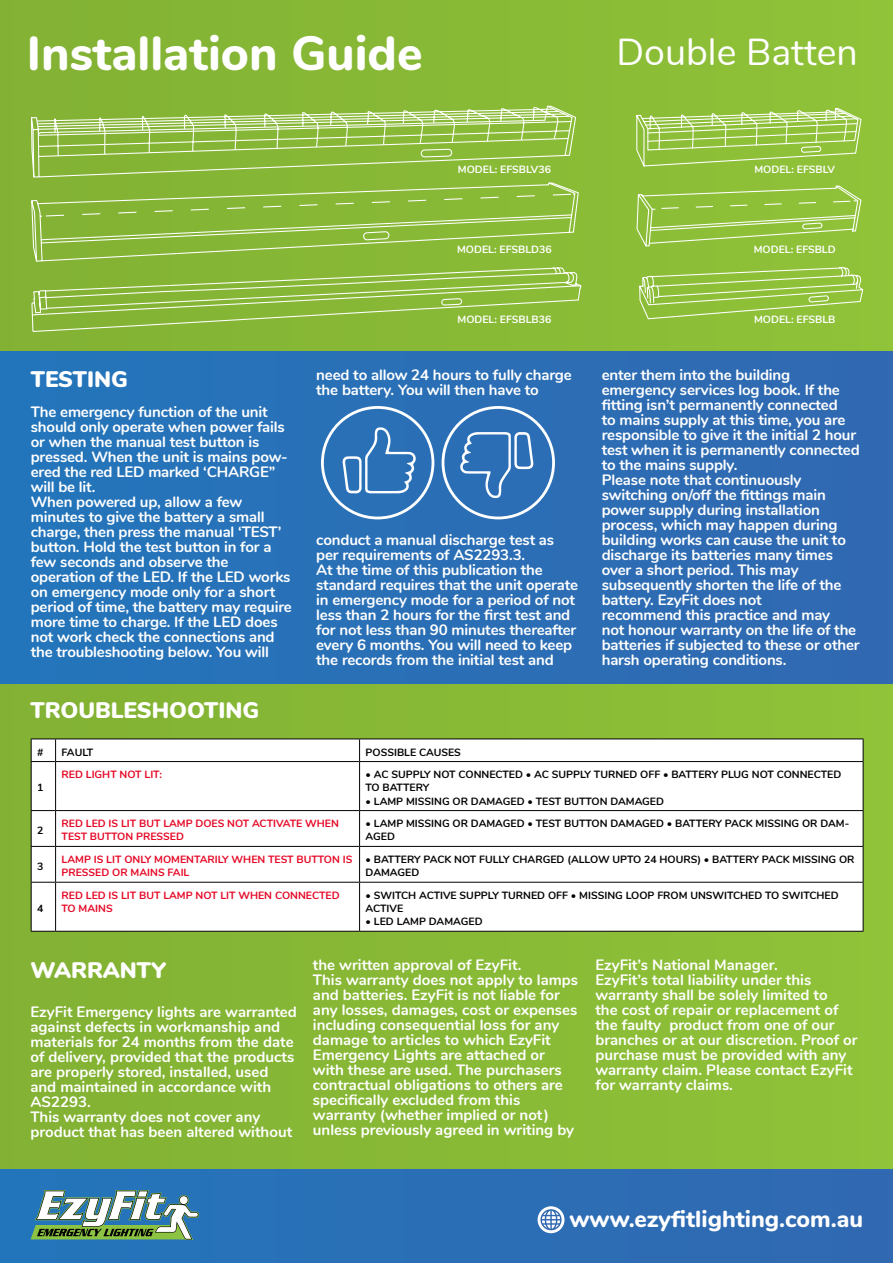
<style>
.page{position:relative;width:893px;height:1263px;background:#fff}
.page>*{position:absolute;margin:0;border:0;box-sizing:border-box;transform-origin:0 0}
.t1{font:800 48px "Nunito";color:#fff}
.t2{font:37.5px "Nunito";color:#fff}
.t3{font:800 23.25px "Nunito";color:#fff}
.t4{font:900 22.5px "Nunito";color:#fff}
.t5{font:700 15px/15px "Nunito";letter-spacing:-.01em;color:#fff}
.t6{font:700 10.5px/13.2px "Nunito";color:#020202}
.t7{font:700 10.5px/13.2px "Nunito";color:#e50624}
.t8{font:700 10.5px "Nunito";color:#fff}
</style>
<div class="page">
<div style="left:0;top:1164px;width:893px;height:99px;background:#2b6fb5"></div>
<svg style="left:31px;top:1190px;width:168px;height:50px"></svg>
<div style="left:0;top:0;width:893px;height:1168px;background:#89ba36"></div>
<div style="left:0;top:351px;width:893px;height:333px;background:#2a6fb6"></div>
<div style="left:32px;top:739px;width:831px;height:192px;background:#fff"></div>
<hr style="left:56px;top:738px;width:304px;height:1px;background:#020202">
<hr style="left:360px;top:738px;width:503px;height:1px;background:#020202">
<svg style="left:359px;top:739px;width:1px;height:22px"></svg>
<svg style="left:863px;top:739px;width:1px;height:22px"></svg>
<svg style="left:31px;top:738px;width:25px;height:24px"></svg>
<hr style="left:31px;top:762px;width:1px;height:48px;background:#020202">
<hr style="left:56px;top:761px;width:304px;height:1px;background:#020202">
<hr style="left:55px;top:762px;width:1px;height:48px;background:#020202">
<hr style="left:360px;top:761px;width:503px;height:1px;background:#020202">
<hr style="left:359px;top:762px;width:1px;height:48px;background:#020202">
<hr style="left:863px;top:762px;width:1px;height:48px;background:#020202">
<svg style="left:31px;top:810px;width:25px;height:1px"></svg>
<hr style="left:31px;top:811px;width:1px;height:35px;background:#020202">
<hr style="left:56px;top:810px;width:304px;height:1px;background:#020202">
<hr style="left:55px;top:811px;width:1px;height:35px;background:#020202">
<hr style="left:360px;top:810px;width:503px;height:1px;background:#020202">
<hr style="left:359px;top:811px;width:1px;height:35px;background:#020202">
<hr style="left:863px;top:811px;width:1px;height:35px;background:#020202">
<svg style="left:31px;top:846px;width:25px;height:1px"></svg>
<hr style="left:31px;top:847px;width:1px;height:35px;background:#020202">
<hr style="left:56px;top:846px;width:304px;height:1px;background:#020202">
<hr style="left:55px;top:847px;width:1px;height:35px;background:#020202">
<hr style="left:360px;top:846px;width:503px;height:1px;background:#020202">
<hr style="left:359px;top:847px;width:1px;height:35px;background:#020202">
<hr style="left:863px;top:847px;width:1px;height:35px;background:#020202">
<svg style="left:32px;top:882px;width:23px;height:1px"></svg>
<hr style="left:31px;top:882px;width:1px;height:49px;background:#020202">
<hr style="left:56px;top:882px;width:304px;height:1px;background:#020202">
<hr style="left:55px;top:882px;width:1px;height:49px;background:#020202">
<hr style="left:360px;top:882px;width:503px;height:1px;background:#020202">
<hr style="left:359px;top:882px;width:1px;height:49px;background:#020202">
<hr style="left:863px;top:882px;width:1px;height:49px;background:#020202">
<svg style="left:31px;top:931px;width:25px;height:1px"></svg>
<hr style="left:56px;top:931px;width:304px;height:1px;background:#020202">
<hr style="left:360px;top:931px;width:503px;height:1px;background:#020202">
<svg style="left:342px;top:427px;width:74px;height:67px"></svg>
<div style="left:321px;top:406px;width:113px;height:113px;border:3px solid #fff;border-radius:50%"></div>
<svg style="left:460px;top:432px;width:74px;height:66px"></svg>
<div style="left:442px;top:406px;width:113px;height:113px;border:3px solid #fff;border-radius:50%"></div>
<svg style="left:31px;top:105px;width:551px;height:227px"></svg>
<svg style="left:636px;top:108px;width:226px;height:59px"></svg>
<svg style="left:636px;top:185px;width:228px;height:135px"></svg>
<svg style="left:538px;top:1206px;width:26px;height:27px"></svg>
<svg style="left:540px;top:1209px;width:22px;height:21px"></svg>
<h1 class="t1" style="left:27px;top:18px;width:397px">Installation Guide</h1>
<h2 class="t2" style="left:617px;top:25px;width:243px">Double Batten</h2>
<p class="t8" style="left:458px;top:162px;width:95px">MODEL: eFSBLV36</p>
<p class="t8" style="left:754px;top:162px;width:82px">MODEL: eFSBLV</p>
<p class="t8" style="left:457px;top:241px;width:96px">MODEL: eFSBLD36</p>
<p class="t8" style="left:754px;top:241px;width:83px">MODEL: eFSBLD</p>
<h3 class="t4" style="left:31px;top:363px;width:99px">TESTING</h3>
<p class="t5" style="left:31px;top:404px;width:263px">The emergency function of the unit should only operate when power fails or when the manual test button is pressed. When the unit is mains pow&shy;ered the red LED marked ‘CHARGE” will be lit.<br>When powered up, allow a few minutes to give the battery a small charge, then press the manual ‘TEST’ button. Hold the test button in for a few seconds and observe the operation of the LED. If the LED works on emergency mode only for a short period of time, the battery may require more time to charge. If the LED does not work check the connections and the troubleshooting below. You will</p>
<p class="t8" style="left:457px;top:312px;width:95px">MODEL: eFSBLB36</p>
<p class="t8" style="left:754px;top:312px;width:83px">MODEL: eFSBLB</p>
<p class="t5" style="left:316px;top:366px;width:257px">need to allow 24 hours to fully charge the battery. You will then have to</p>
<p class="t5" style="left:316px;top:531px;width:263px">conduct a manual discharge test as per requirements of AS2293.3.<br>At the time of this publication the standard requires that the unit operate in emergency mode for a period of not less than 2 hours for the first test and for not less than 90 minutes thereafter every 6 months. You will need to keep the records from the initial test and</p>
<p class="t5" style="left:602px;top:366px;width:259px">enter them into the building emergency services log book. If the fitting isn’t permanently connected<br>to mains supply at this time, you are responsible to give it the initial 2 hour test when it is permanently connected to the mains supply.<br>Please note that continuously switching on/off the fittings main power supply during installation process, which may happen during building works can cause the unit to discharge its batteries many times over a short period. This may subsequently shorten the life of the battery. EzyFit does not<br>recommend this practice and may<br>not honour warranty on the life of the batteries if subjected to these or other harsh operating conditions.</p>
<h3 class="t4" style="left:30px;top:693px;width:230px">TROUBLESHOOTING</h3>
<p class="t6" style="left:37px;top:745px;width:8px">#</p>
<p class="t6" style="left:62px;top:745px;width:33px">FAU LT</p>
<p class="t6" style="left:366px;top:745px;width:97px">POSSIBLE CAUSES</p>
<p class="t6" style="left:37px;top:780px;width:8px">1</p>
<p class="t7" style="left:62px;top:767px;width:102px">RED LIGHT NOT LIT:</p>
<p class="t6" style="left:366px;top:767px;width:477px">• AC supply not connected • AC supply turned off • Battery plug not connected to batter</p>
<p class="t6" style="left:423px;top:780px;width:8px">y</p>
<p class="t6" style="left:366px;top:794px;width:300px">• Lamp missing or damaged • Test button damaged</p>
<p class="t6" style="left:37px;top:823px;width:8px">2</p>
<p class="t6" style="left:37px;top:859px;width:8px">3</p>
<p class="t6" style="left:37px;top:901px;width:8px">4</p>
<p class="t7" style="left:62px;top:816px;width:117px">RED LED IS LIT BUT LAMP</p>
<p class="t7" style="left:195px;top:816px;width:143px">DOES NOT ACTIVATE WHEN</p>
<p class="t7" style="left:62px;top:829px;width:124px">TEST BUTTON PRESSED</p>
<p class="t6" style="left:366px;top:816px;width:367px">• Lamp missing or damaged • Test button damaged • Battery pac</p>
<p class="t6" style="left:746px;top:816px;width:105px">k missing or dam-</p>
<p class="t6" style="left:366px;top:829px;width:23px">aged</p>
<p class="t7" style="left:62px;top:852px;width:292px;text-indent:32px">IS LIT ONLY MOMENTARILY WHEN TEST BUTTON IS<br>PRESSED OR MAINS FAIL</p>
<p class="t6" style="left:366px;top:852px;width:66px">• Battery pac</p>
<p class="t6" style="left:444px;top:852px;width:326px">k not fully charged (Allow upto 24 hours) • Battery pac</p>
<p class="t6" style="left:783px;top:852px;width:73px">k missing or</p>
<p class="t7" style="left:62px;top:852px;width:15px">LAMP</p>
<p class="t6" style="left:366px;top:865px;width:47px">damaged</p>
<p class="t7" style="left:62px;top:888px;width:117px">RED LED IS LIT BUT LAMP</p>
<p class="t7" style="left:195px;top:888px;width:146px">NOT LIT WHEN CONN ECTED</p>
<p class="t7" style="left:62px;top:901px;width:53px">TO MAINS</p>
<p class="t6" style="left:366px;top:888px;width:475px">• Switch active supply turned off • missing loop from unswitched to switched active</p>
<p class="t6" style="left:366px;top:914px;width:16px">• LED</p>
<p class="t6" style="left:397px;top:914px;width:87px">lamp damaged</p>
<h3 class="t4" style="left:30px;top:953px;width:137px">WARRANTY</h3>
<p class="t5" style="left:30px;top:1003px;width:268px">EzyFit Emergency lights are warranted against defects in workmanship and materials for 24 months from the date of delivery, provided that the products are properly stored, installed, used and maintained in accordance with AS2293.<br>This warranty does not cover any product that has been altered without</p>
<p class="t5" style="left:313px;top:956px;width:267px">the written approval of EzyFit.<br>This warranty does not apply to lamps and batteries. EzyFit is not liable for any losses, damages, cost or expenses including consequential loss for any damage to articles to which EzyFit Emergency Lights are attached or with these are used. The purchasers contractual obligations to others are specifically excluded from this warranty (whether implied or not) unless previously agreed in writing by</p>
<p class="t5" style="left:595px;top:956px;width:264px">EzyFit’s National Manager.<br>EzyFit’s total liability under this warranty shall be solely limited to<br>the cost of repair or replacement of the faulty product from one of our branches or at our discretion. Proof or purchase must be provided with any warranty claim. Please contact EzyFit for warranty claims.</p>
<h3 class="t3" style="left:570px;top:1201px;width:295px">www.ezyfitlighting.com.au</h3>
</div>
